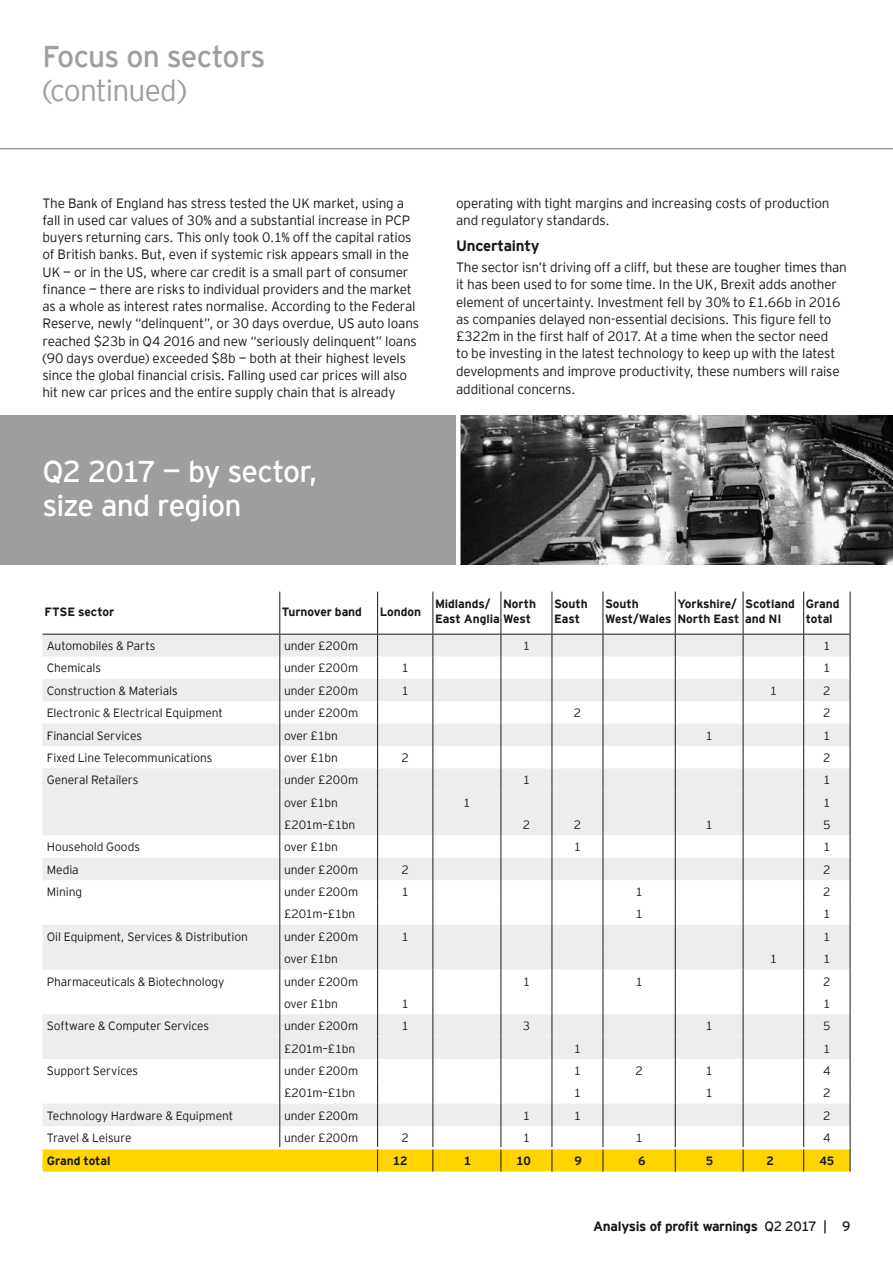
<style>
.page{position:relative;width:893px;height:1263px;background:#fff}
.page>*{position:absolute;margin:0;border:0;box-sizing:border-box;transform-origin:0 0}
.t1{font:30px/34.5px "EY Interstate";letter-spacing:-.03em;color:#fff}
.t2{font:30px "EY Interstate";letter-spacing:-.03em;color:#9d9ea0}
.t3{font:300 30px "EY Interstate";letter-spacing:-.03em;color:#9d9ea0}
.t4{font:700 15px "EY Interstate";letter-spacing:-.015em;color:#1a171c}
.t5{font:300 13.5px/17.2px "EY Interstate";letter-spacing:-.015em;color:#1a171c}
.t6{font:700 13.5px "EY Interstate";letter-spacing:-.02em;color:#1a171c}
.t7{font:300 12px "EY Interstate";letter-spacing:-.005em;color:#1a171c}
.t8{font:700 12px/15px "EY Interstate";letter-spacing:-.005em;color:#1a171c}
.s1{font-weight:400}
</style>
<div class="page">
<div style="left:0;top:415px;width:575px;height:149px;background:#9d9ea0"></div>
<img style="left:460px;top:415px;width:433px;height:149px">
<hr style="left:456px;top:415px;width:4px;height:160px;background:#fff">
<hr style="left:279px;top:592px;width:1px;height:42px;background:#1a171c">
<hr style="left:377px;top:592px;width:1px;height:42px;background:#1a171c">
<hr style="left:432px;top:592px;width:1px;height:42px;background:#1a171c">
<hr style="left:501px;top:592px;width:1px;height:42px;background:#1a171c">
<hr style="left:552px;top:592px;width:1px;height:42px;background:#1a171c">
<hr style="left:603px;top:592px;width:1px;height:42px;background:#1a171c">
<hr style="left:675px;top:592px;width:1px;height:42px;background:#1a171c">
<hr style="left:743px;top:592px;width:1px;height:42px;background:#1a171c">
<hr style="left:803px;top:592px;width:1px;height:42px;background:#1a171c">
<hr style="left:850px;top:592px;width:1px;height:42px;background:#1a171c">
<svg style="left:43px;top:634px;width:808px;height:537px"></svg>
<hr style="left:0;top:148px;width:893px;height:1px;background:#707173">
<h1 class="t2" style="left:43px;top:35px;width:225px">Focus on sectors</h1>
<h1 class="t3" style="left:43px;top:69px;width:146px">(continued)</h1>
<p class="t5" style="left:43px;top:193px;width:378px">The Bank of England has stress tested the UK market, using a fall in used car values of 30% and a substantial increase in PCP buyers returning cars. This only took 0.1% off the capital ratios of British banks. But, even if systemic risk appears small in the UK — or in the US, where car credit is a small part of consumer finance — there are risks to individual providers and the market as a whole as interest rates normalise. According to the Federal Reserve, newly “delinquent”, or 30 days overdue, US auto loans reached $23b in Q4 2016 and new “seriously delinquent” loans (90 days overdue) exceeded $8b — both at their highest levels since the global financial crisis. Falling used car prices will also hit new car prices and the entire supply chain that is already</p>
<p class="t5" style="left:456px;top:193px;width:375px">operating with tight margins and increasing costs of production and regulatory standards.</p>
<p class="t4" style="left:456px;top:234px;width:85px">Uncertainty</p>
<p class="t5" style="left:456px;top:258px;width:392px">The sector isn’t driving off a cliff, but these are tougher times than it has been used to for some time. In the UK, Brexit adds another element of uncertainty. Investment fell by 30% to £1.66b in 2016 as companies delayed non-essential decisions. This figure fell to £322m in the first half of 2017. At a time when the sector need<br>to be investing in the latest technology to keep up with the latest developments and improve productivity, these numbers will raise additional concerns.</p>
<h1 class="t1" style="left:43px;top:452px;width:277px">Q2 2017 — by sector, size and region</h1>
<p class="t8" style="left:45px;top:603px;width:71px">FTSE sector</p>
<p class="t8" style="left:282px;top:603px;width:82px">Turnover band</p>
<p class="t8" style="left:380px;top:603px;width:43px">London</p>
<p class="t8" style="left:435px;top:595px;width:98px">Midlands/<br>East Anglia West</p>
<p class="t8" style="left:503px;top:595px;width:35px">North</p>
<p class="t8" style="left:554px;top:595px;width:35px">South<br>East</p>
<p class="t8" style="left:605px;top:595px;width:68px">South<br>West/Wales</p>
<p class="t8" style="left:677px;top:595px;width:63px">Yorkshire/<br>North East</p>
<p class="t8" style="left:745px;top:595px;width:51px">Scotland and NI</p>
<p class="t8" style="left:806px;top:595px;width:35px">Grand total</p>
<p class="t7" style="left:47px;top:637px;width:110px">Automobiles &amp; Parts</p>
<p class="t7" style="left:284px;top:637px;width:76px">under £200m</p>
<p class="t7" style="left:523px;top:637px;width:9px">1</p>
<p class="t7" style="left:823px;top:637px;width:9px">1</p>
<p class="t7" style="left:47px;top:660px;width:56px">Chemicals</p>
<p class="t7" style="left:284px;top:660px;width:76px">under £200m</p>
<p class="t7" style="left:401px;top:660px;width:9px">1</p>
<p class="t7" style="left:823px;top:660px;width:9px">1</p>
<p class="t7" style="left:47px;top:682px;width:132px">Construction &amp; Materials</p>
<p class="t7" style="left:284px;top:682px;width:76px">under £200m</p>
<p class="t7" style="left:401px;top:682px;width:9px">1</p>
<p class="t7" style="left:770px;top:682px;width:9px">1</p>
<p class="t7" style="left:823px;top:682px;width:9px">2</p>
<p class="t7" style="left:47px;top:704px;width:178px">Electronic &amp; Electrical Equipment</p>
<p class="t7" style="left:284px;top:704px;width:76px">under £200m</p>
<p class="t7" style="left:574px;top:704px;width:9px">2</p>
<p class="t7" style="left:823px;top:704px;width:9px">2</p>
<p class="t7" style="left:47px;top:727px;width:97px">Financial Services</p>
<p class="t7" style="left:284px;top:727px;width:55px">over £1bn</p>
<p class="t7" style="left:705px;top:727px;width:9px">1</p>
<p class="t7" style="left:823px;top:727px;width:9px">1</p>
<p class="t7" style="left:47px;top:749px;width:167px">Fixed Line Telecommunications</p>
<p class="t7" style="left:284px;top:749px;width:55px">over £1bn</p>
<p class="t7" style="left:402px;top:749px;width:9px">2</p>
<p class="t7" style="left:823px;top:749px;width:9px">2</p>
<p class="t7" style="left:47px;top:771px;width:93px">General Retailers</p>
<p class="t7" style="left:284px;top:771px;width:76px">under £200m</p>
<p class="t7" style="left:523px;top:771px;width:9px">1</p>
<p class="t7" style="left:823px;top:771px;width:9px">1</p>
<p class="t7" style="left:284px;top:794px;width:55px">over £1bn</p>
<p class="t7" style="left:463px;top:794px;width:9px">1</p>
<p class="t7" style="left:823px;top:794px;width:9px">1</p>
<p class="t7" style="left:284px;top:816px;width:73px">£201m–£1bn</p>
<p class="t7" style="left:523px;top:816px;width:9px">2</p>
<p class="t7" style="left:574px;top:816px;width:9px">2</p>
<p class="t7" style="left:705px;top:816px;width:9px">1</p>
<p class="t7" style="left:823px;top:816px;width:9px">5</p>
<p class="t7" style="left:47px;top:838px;width:95px">Household Goods</p>
<p class="t7" style="left:284px;top:838px;width:55px">over £1bn</p>
<p class="t7" style="left:574px;top:838px;width:9px">1</p>
<p class="t7" style="left:823px;top:838px;width:9px">1</p>
<p class="t7" style="left:47px;top:861px;width:33px">Media</p>
<p class="t7" style="left:284px;top:861px;width:76px">under £200m</p>
<p class="t7" style="left:402px;top:861px;width:9px">2</p>
<p class="t7" style="left:823px;top:861px;width:9px">2</p>
<p class="t7" style="left:47px;top:883px;width:37px">Mining</p>
<p class="t7" style="left:284px;top:883px;width:76px">under £200m</p>
<p class="t7" style="left:402px;top:883px;width:9px">1</p>
<p class="t7" style="left:635px;top:883px;width:9px">1</p>
<p class="t7" style="left:823px;top:883px;width:9px">2</p>
<p class="t7" style="left:284px;top:906px;width:73px">£201m–£1bn</p>
<p class="t7" style="left:635px;top:906px;width:9px">1</p>
<p class="t7" style="left:823px;top:906px;width:9px">1</p>
<p class="t7" style="left:47px;top:928px;width:203px">Oil Equipment, Services &amp; Distribution</p>
<p class="t7" style="left:284px;top:928px;width:76px">under £200m</p>
<p class="t7" style="left:402px;top:928px;width:9px">1</p>
<p class="t7" style="left:823px;top:928px;width:9px">1</p>
<p class="t7" style="left:284px;top:950px;width:55px">over £1bn</p>
<p class="t7" style="left:770px;top:950px;width:9px">1</p>
<p class="t7" style="left:823px;top:950px;width:9px">1</p>
<p class="t7" style="left:47px;top:973px;width:179px">Pharmaceuticals &amp; Biotechnology</p>
<p class="t7" style="left:284px;top:973px;width:76px">under £200m</p>
<p class="t7" style="left:523px;top:973px;width:9px">1</p>
<p class="t7" style="left:635px;top:973px;width:9px">1</p>
<p class="t7" style="left:823px;top:973px;width:9px">2</p>
<p class="t7" style="left:284px;top:995px;width:55px">over £1bn</p>
<p class="t7" style="left:402px;top:995px;width:9px">1</p>
<p class="t7" style="left:823px;top:995px;width:9px">1</p>
<p class="t7" style="left:47px;top:1017px;width:164px">Software &amp; Computer Services</p>
<p class="t7" style="left:284px;top:1017px;width:76px">under £200m</p>
<p class="t7" style="left:402px;top:1017px;width:9px">1</p>
<p class="t7" style="left:523px;top:1017px;width:9px">3</p>
<p class="t7" style="left:705px;top:1017px;width:9px">1</p>
<p class="t7" style="left:823px;top:1017px;width:9px">5</p>
<p class="t7" style="left:284px;top:1040px;width:73px">£201m–£1bn</p>
<p class="t7" style="left:574px;top:1040px;width:9px">1</p>
<p class="t7" style="left:823px;top:1040px;width:9px">1</p>
<p class="t7" style="left:47px;top:1062px;width:93px">Support Services</p>
<p class="t7" style="left:284px;top:1062px;width:76px">under £200m</p>
<p class="t7" style="left:574px;top:1062px;width:9px">1</p>
<p class="t7" style="left:635px;top:1062px;width:9px">2</p>
<p class="t7" style="left:705px;top:1062px;width:9px">1</p>
<p class="t7" style="left:823px;top:1062px;width:9px">4</p>
<p class="t7" style="left:284px;top:1084px;width:73px">£201m–£1bn</p>
<p class="t7" style="left:574px;top:1084px;width:9px">1</p>
<p class="t7" style="left:705px;top:1084px;width:9px">1</p>
<p class="t7" style="left:823px;top:1084px;width:9px">2</p>
<p class="t7" style="left:47px;top:1107px;width:188px">Technology Hardware &amp; Equipment</p>
<p class="t7" style="left:284px;top:1107px;width:76px">under £200m</p>
<p class="t7" style="left:523px;top:1107px;width:9px">1</p>
<p class="t7" style="left:574px;top:1107px;width:9px">1</p>
<p class="t7" style="left:823px;top:1107px;width:9px">2</p>
<p class="t7" style="left:47px;top:1129px;width:86px">Travel &amp; Leisure</p>
<p class="t7" style="left:284px;top:1129px;width:76px">under £200m</p>
<p class="t7" style="left:402px;top:1129px;width:9px">2</p>
<p class="t7" style="left:523px;top:1129px;width:9px">1</p>
<p class="t7" style="left:635px;top:1129px;width:9px">1</p>
<p class="t7" style="left:823px;top:1129px;width:9px">4</p>
<p class="t8" style="left:47px;top:1152px;width:65px">Grand total</p>
<p class="t8" style="left:393px;top:1152px;width:16px">12</p>
<p class="t8" style="left:464px;top:1152px;width:9px">1</p>
<p class="t8" style="left:516px;top:1152px;width:16px">10</p>
<p class="t8" style="left:574px;top:1152px;width:9px">9</p>
<p class="t8" style="left:638px;top:1152px;width:9px">6</p>
<p class="t8" style="left:706px;top:1152px;width:9px">5</p>
<p class="t8" style="left:767px;top:1152px;width:9px">2</p>
<p class="t8" style="left:820px;top:1152px;width:16px">45</p>
<p class="t6" style="left:593px;top:1217px;width:259px">Analysis of profit warnings <span class="s1">Q2 2017 | 9</span></p>
</div>
